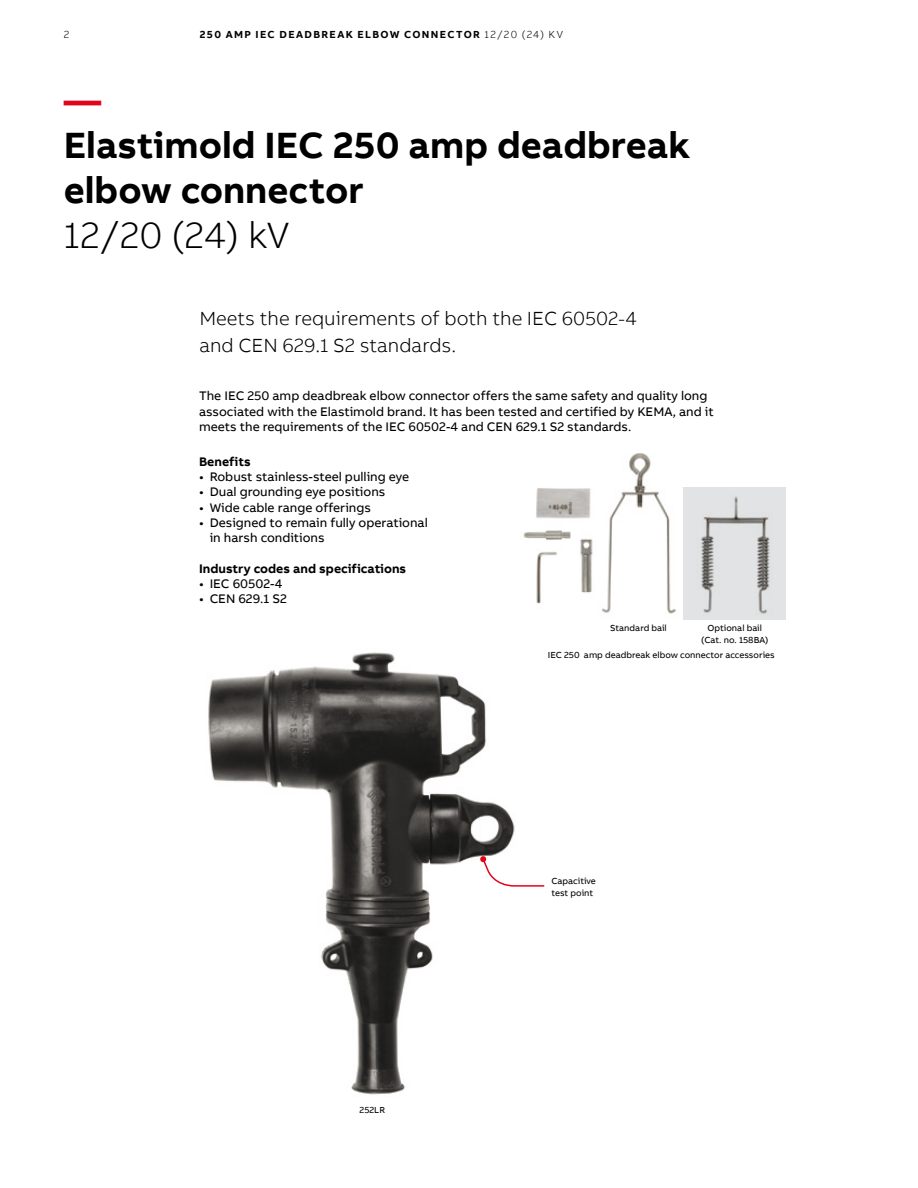
<style>
.page{position:relative;width:918px;height:1188px;background:#fff}
.page>*{position:absolute;margin:0;border:0;box-sizing:border-box;transform-origin:0 0}
.t1{font:700 37.5px/45px "AB Bvoice";color:#000}
.t2{font:300 37.5px "AB Bvoice";color:#000}
.t3{font:700 37.5px "AB Bvoice";color:#e1041a}
.t4{font:300 19.5px/27px "AB Bvoice";color:#000}
.t5{font:12.75px/15.3px "AB Bvoice";color:#000}
.t6{font:700 12.75px "AB Bvoice";color:#000}
.t7{font:700 10.5px "AB Bvoice";letter-spacing:.13em;color:#000}
.t8{font:300 10.5px "AB Bvoice";color:#000}
.t9{font:9px/12px "AB Bvoice";color:#000;text-align:center}
.s1{font-weight:300}
</style>
<div class="page">
<img style="left:523px;top:453px;width:153px;height:161px">
<div style="left:683px;top:488px;width:103px;height:132px;background:#e2e3e4"></div>
<img style="left:701px;top:496px;width:69px;height:118px">
<img style="left:208px;top:652px;width:307px;height:443px">
<svg style="left:480px;top:856px;width:65px;height:31px"></svg>
<p class="t8" style="left:64px;top:28px;width:7px">2</p>
<p class="t7" style="left:200px;top:28px;width:365px">250 AMP IEC DEADBREAK ELBOW CONNECTOR <span class="s1">12/20 (24) KV</span></p>
<h1 class="t3" style="left:64px;top:77px;width:39px">—</h1>
<h1 class="t1" style="left:64px;top:123px;width:628px">Elastimold IEC 250 amp deadbreak elbow connector</h1>
<h1 class="t2" style="left:64px;top:214px;width:227px">12/20 (24) kV</h1>
<h2 class="t4" style="left:199px;top:305px;width:439px">Meets the requirements of both the IEC 60502-4 and CEN 629.1 S2 standards.</h2>
<p class="t5" style="left:199px;top:388px;width:516px">The IEC 250 amp deadbreak elbow connector offers the same safety and quality long associated with the Elastimold brand. It has been tested and certified by KEMA, and it meets the requirements of the IEC 60502-4 and CEN 629.1 S2 standards.</p>
<p class="t6" style="left:199px;top:453px;width:53px">Benefits</p>
<p class="t5" style="left:199px;top:469px;width:212px">• Robust stainless-steel pulling eye</p>
<p class="t5" style="left:199px;top:484px;width:188px">• Dual grounding eye positions</p>
<p class="t5" style="left:199px;top:500px;width:174px">• Wide cable range offerings</p>
<p class="t5" style="left:210px;top:515px;width:220px;text-indent:-11px">• Designed to remain fully operational in harsh conditions</p>
<p class="t6" style="left:199px;top:560px;width:209px">Industry codes and specifications</p>
<p class="t5" style="left:199px;top:576px;width:85px">• IEC 60502-4</p>
<p class="t5" style="left:199px;top:592px;width:89px">• CEN 629.1 S2</p>
<p class="t9" style="left:610px;top:622px;width:58px">Standard bail</p>
<p class="t9" style="left:701px;top:622px;width:69px">Optional bail (Cat. no. 158BA)</p>
<p class="t9" style="left:548px;top:649px;width:228px">IEC 250 amp deadbreak elbow connector accessories</p>
<p class="t9" style="left:360px;top:1104px;width:27px">252LR</p>
<p class="t9" style="left:551px;top:875px;width:46px;text-align:left">Capacitive test point</p>
</div>
